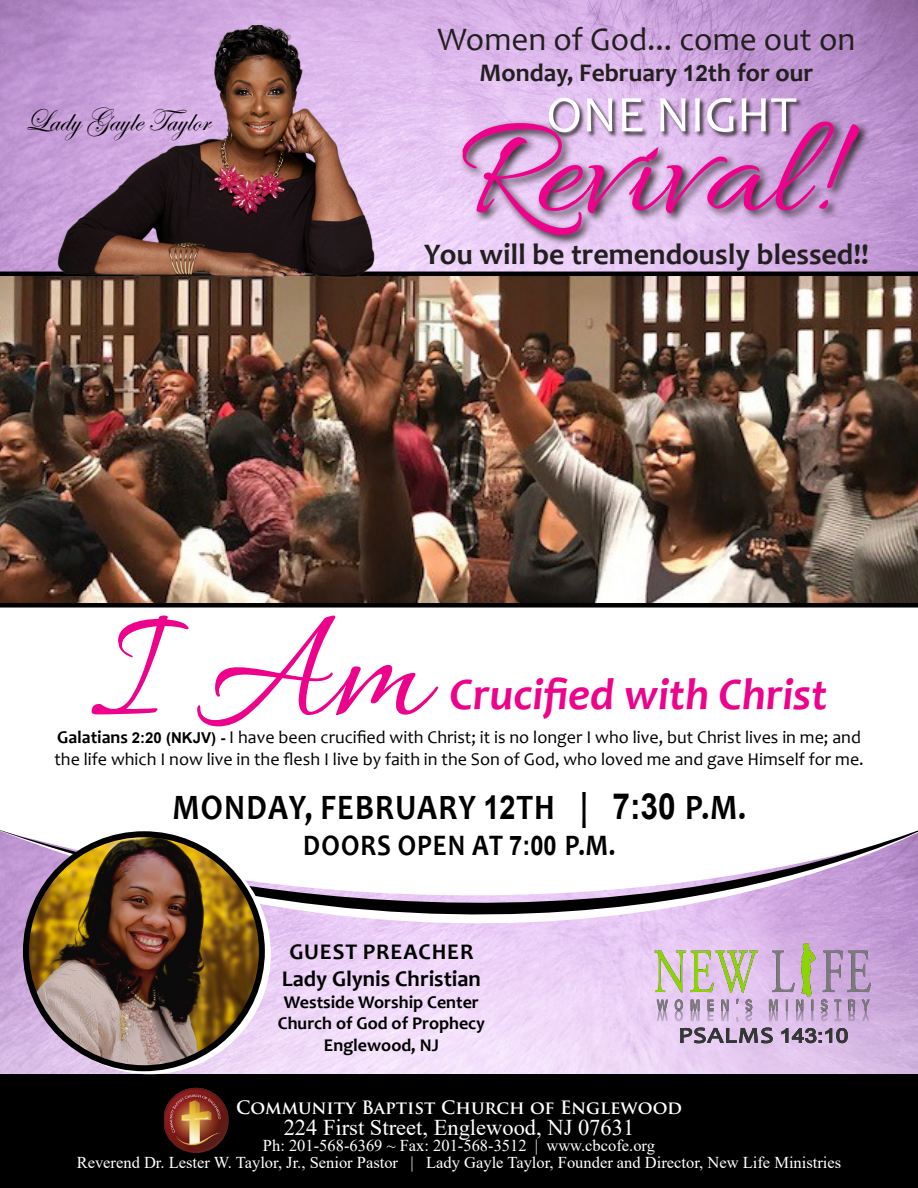
<style>
.page{position:relative;width:918px;height:1188px;background:#fff}
.page>*{position:absolute;margin:0;border:0;box-sizing:border-box;transform-origin:0 0}
.t1{font:162px "Allura";color:#ed028c}
.t2{font:italic 700 45px "Candara";color:#ed028c}
.t3{font:700 36px "Candara";letter-spacing:.04em;color:#000;scale:.88 1}
.t4{font:33px "Candara";color:#231f20}
.t5{font:31.5px "Edwardian Script ITC";color:#000}
.t6{font:700 30px "Candara";color:#231f20}
.t7{font:700 30px "Candara";letter-spacing:.04em;color:#000;scale:.88 1}
.t8{font:700 25.5px "Candara";color:#231f20}
.t9{font:22.5px "Times New Roman";color:#fff}
.t10{font:700 22.5px "Candara";color:#000}
.t11{font:700 22.5px "Candara";letter-spacing:.04em;color:#000}
.t12{font:21.9px "Candara";letter-spacing:.04em;color:#343636;scale:1.16 1}
.t13{font:18px/21.6px "Candara";color:#000}
.t14{font:700 18px "Candara";color:#000}
.t15{font:700 18px "Trajan Pro";color:#fff}
.t16{font:16.5px "Times New Roman";color:#fff}
.s1{font-family:"Arial";font-size:22.5px}
.s2{font-weight:700}
.s3{font-family:"Arial";font-weight:700;font-size:15px}
.s4{font-family:"Arial";font-size:33px}
.s5{font-family:"Arial"}
.s6{font-family:"Arial";font-size:27px}
.s7{font-family:"Arial";font-size:19.35px}
</style>
<div class="page">
<img style="left:0;top:276px;width:918px;height:327px">
<svg style="left:0;top:1025px;width:918px;height:20px;background:#ead3f4"></svg>
<svg style="left:0;top:830px;width:918px;height:195px"></svg>
<div style="left:0;top:1074px;width:918px;height:114px;background:#000"></div>
<img style="left:0;top:0;width:918px;height:272px">
<img style="left:26px;top:834px;width:236px;height:234px">
<div style="left:23px;top:831px;width:242px;height:240px;border:6px solid #000;border-radius:50%"></div>
<hr style="left:0;top:272px;width:918px;height:4px;background:#000">
<div style="left:0;top:603px;width:918px;height:5px;background:#000"></div>
<img style="left:164px;top:1087px;width:65px;height:66px">
<img style="left:30px;top:25px;width:362px;height:272px">
<div style="left:548px;top:97px;width:255px;height:42px;background:#231f20;opacity:.85"></div>
<svg style="left:549px;top:98px;width:247px;height:20px"></svg>
<img style="left:643px;top:943px;width:237px;height:87px">
<svg style="left:680px;top:1028px;width:93px;height:16px"></svg>
<svg style="left:781px;top:1028px;width:67px;height:15px"></svg>
<svg style="left:459px;top:118px;width:411px;height:129px;background:#d4b3e2"></svg>
<svg style="left:461px;top:120px;width:398px;height:117px;background:#cb8ec6"></svg>
<p class="t5" style="left:25px;top:103px;width:186px">Lady Gayle Taylor</p>
<p class="t4" style="left:438px;top:19px;width:419px">Women of God... come out on</p>
<p class="t8" style="left:479px;top:56px;width:335px">Monday, February <span class="s1">12</span>th for our</p>
<p class="t6" style="left:424px;top:235px;width:446px">You will be tremendously blessed!!</p>
<p class="t1" style="left:90px;top:581px;width:339px">I Am</p>
<p class="t2" style="left:450px;top:666px;width:379px">Crucified with Christ</p>
<p class="t13" style="left:54px;top:726px;width:811px"><span class="s2">Galatians</span> <span class="s3">2:20 (NKJV) -</span> I have been crucified with Christ; it is no longer I who live, but Christ lives in me; and the life which I now live in the flesh I live by faith in the Son of God, who loved me and gave Himself for me.</p>
<p class="t3" style="left:172px;top:785px;width:654px">MONDAY, FEBRUARY <span class="s4">12</span>TH | <span class="s5">7:30</span> P.M.</p>
<p class="t7" style="left:303px;top:826px;width:357px">DOORS OPEN AT <span class="s6">7:00</span> P.M.</p>
<p class="t11" style="left:289px;top:938px;width:186px">GUEST PREACHER</p>
<p class="t10" style="left:282px;top:965px;width:200px">Lady Glynis Christian</p>
<p class="t14" style="left:284px;top:991px;width:196px">Westside Worship Center</p>
<p class="t14" style="left:278px;top:1012px;width:209px">Church of God of Prophecy</p>
<p class="t14" style="left:324px;top:1034px;width:116px">Englewood, NJ</p>
<p class="t12" style="left:678px;top:1022px;width:148px">PSALMS <span class="s7">143:10</span></p>
<p class="t15" style="left:236px;top:1096px;width:447px">Community Baptist Church of Englewood</p>
<p class="t9" style="left:284px;top:1112px;width:352px">224 First Street, Englewood, NJ 07631</p>
<p class="t16" style="left:263px;top:1134px;width:394px">Ph: 201-568-6369 ~ Fax: 201-568-3512 | www.cbcofe.org</p>
<p class="t16" style="left:77px;top:1151px;width:766px">Reverend Dr. Lester W. Taylor, Jr., Senior Pastor | Lady Gayle Taylor, Founder and Director, New Life Ministries</p>
</div>
